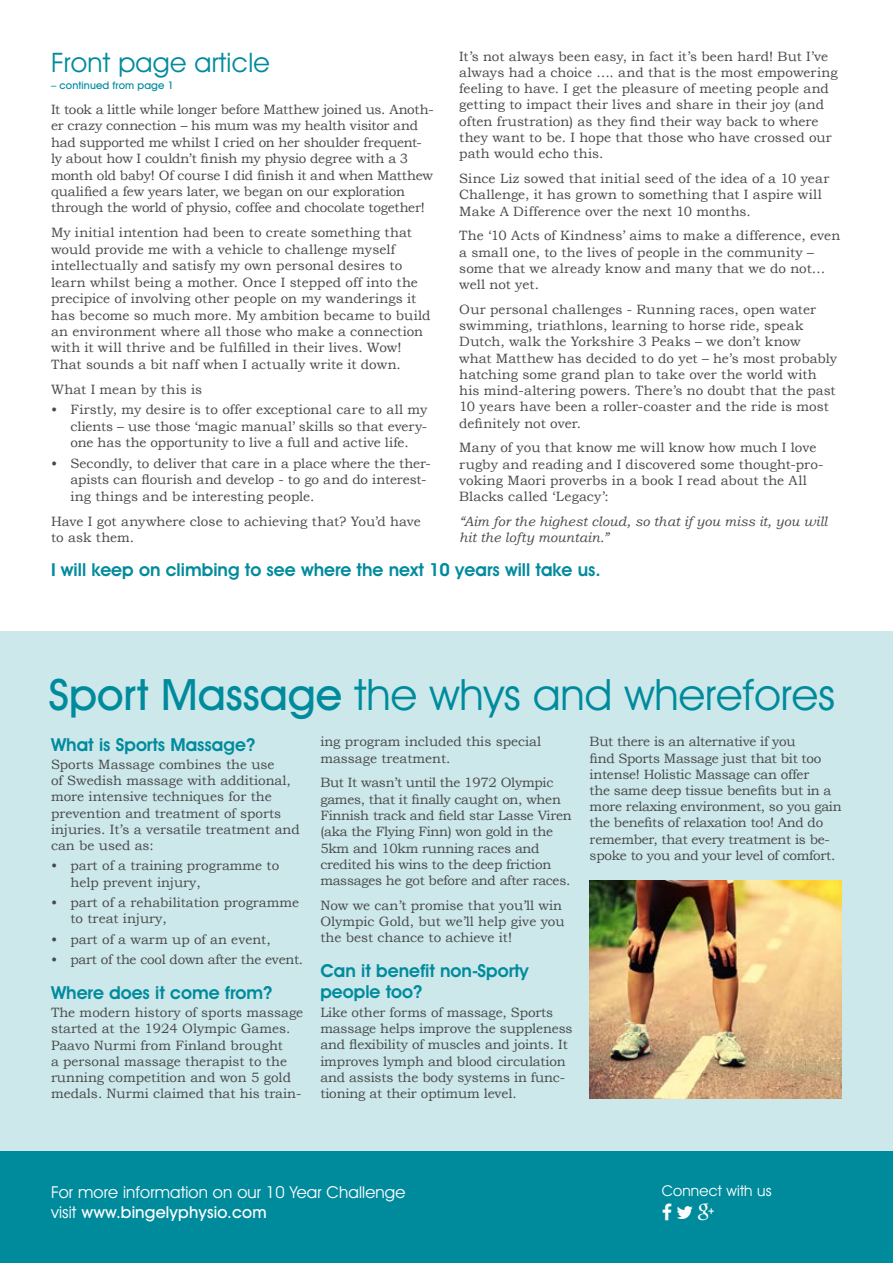
<style>
.page{position:relative;width:893px;height:1263px;background:#fff}
.page>*{position:absolute;margin:0;border:0;box-sizing:border-box;transform-origin:0 0}
.t1{font:43.5px "Avant Garde IT Cby BT";color:#008b9d}
.t2{font:27px "Avant Garde IT Cby BT";letter-spacing:.01em;color:#008b9d}
.t3{font:600 18px/21.6px "Avant Garde IT Cby BT";color:#008b9d}
.t4{font:16.5px/19.8px "Avant Garde IT Cby BT";letter-spacing:.01em;color:#fff}
.t5{font:15px "Avant Garde IT Cby BT";letter-spacing:.01em;color:#fff}
.t6{font:13.5px/16.2px "Bookman Old Style";color:#4a4a49}
.t7{font:13.5px/16.2px "Bookman Old Style";letter-spacing:-.02em;color:#4a4a49}
.t8{font:italic 13.5px/16.2px "Bookman Old Style";letter-spacing:.005em;color:#4a4a49}
.t9{font:500 10.5px "Avant Garde IT Cby BT";letter-spacing:.01em;color:#008b9d}
.s1{font-weight:500}
</style>
<div class="page">
<div style="left:0;top:631px;width:893px;height:632px;background:#cce8eb"></div>
<img style="left:590px;top:881px;width:252px;height:217px">
<div style="left:0;top:1152px;width:893px;height:111px;background:#008b9d"></div>
<p class="t6" style="left:459px;top:48px;width:380px">It’s not always been easy, in fact it’s been hard! But I’ve always had a choice …. and that is the most empowering feeling to have. I get the pleasure of meeting people and getting to impact their lives and share in their joy (and often frustration) as they find their way back to where they want to be. I hope that those who have crossed our path would echo this.</p>
<p class="t6" style="left:459px;top:170px;width:372px">Since Liz sowed that initial seed of the idea of a 10 year<br>Challenge, it has grown to something that I aspire will<br>Make A Difference over the next 10 months.</p>
<p class="t6" style="left:459px;top:228px;width:382px">The ‘10 Acts of Kindness’ aims to make a difference, even a small one, to the lives of people in the community – some that we already know and many that we do not… well not yet.</p>
<p class="t6" style="left:459px;top:301px;width:379px">Our personal challenges - Running races, open water swimming, triathlons, learning to horse ride, speak Dutch, walk the Yorkshire 3 Peaks – we don’t know<br>what Matthew has decided to do yet – he’s most probably hatching some grand plan to take over the world with his mind-altering powers. There’s no doubt that the past 10 years have been a roller-coaster and the ride is most definitely not over.</p>
<p class="t6" style="left:459px;top:440px;width:366px">Many of you that know me will know how much I love rugby and reading and I discovered some thought-pro&shy;voking Maori proverbs in a book I read about the All Blacks called ‘Legacy’:</p>
<p class="t8" style="left:459px;top:513px;width:370px">“Aim for the highest cloud, so that if you miss it, you will hit the lofty mountain.”</p>
<h3 class="t3" style="left:51px;top:559px;width:551px">I will keep on climbing to see where the next 10 years will take us.</h3>
<h2 class="t2" style="left:51px;top:46px;width:220px">Front page article</h2>
<p class="t9" style="left:51px;top:78px;width:124px">– continued from page 1</p>
<p class="t7" style="left:51px;top:101px;width:384px">It took a little while longer before Matthew joined us. Anoth&shy;er crazy connection – his mum was my health visitor and had supported me whilst I cried on her shoulder frequent&shy;ly about how I couldn’t finish my physio degree with a 3 month old baby! Of course I did finish it and when Matthew qualified a few years later, we began on our exploration through the world of physio, coffee and chocolate together!</p>
<p class="t6" style="left:51px;top:225px;width:381px">My initial intention had been to create something that would provide me with a vehicle to challenge myself intellectually and satisfy my own personal desires to learn whilst being a mother. Once I stepped off into the precipice of involving other people on my wanderings it has become so much more. My ambition became to build an environment where all those who make a connection with it will thrive and be fulfilled in their lives. Wow!<br>That sounds a bit naff when I actually write it down.</p>
<p class="t6" style="left:51px;top:381px;width:153px">What I mean by this is</p>
<p class="t6" style="left:71px;top:402px;width:358px;text-align:justify;text-indent:-19px">• Firstly, my desire is to offer exceptional care to all my clients – use those ‘magic manual’ skills so that every&shy;one has the opportunity to live a full and active life.</p>
<p class="t6" style="left:71px;top:455px;width:362px;text-indent:-19px">• Secondly, to deliver that care in a place where the ther&shy;apists can flourish and develop - to go and do interest&shy;ing things and be interesting people.</p>
<p class="t6" style="left:51px;top:513px;width:371px">Have I got anywhere close to achieving that? You’d have to ask them.</p>
<h1 class="t1" style="left:48px;top:668px;width:788px"><span class="s1">Sport Massage</span> the whys and wherefores</h1>
<p class="t6" style="left:320px;top:734px;width:222px">ing program included this special massage treatment.</p>
<p class="t7" style="left:320px;top:775px;width:253px">But It wasn’t until the 1972 Olympic games, that it finally caught on, when Finnish track and field star Lasse Viren (aka the Flying Finn) won gold in the 5km and 10km running races and credited his wins to the deep friction massages he got before and after races.</p>
<p class="t6" style="left:320px;top:897px;width:246px">Now we can’t promise that you’ll win<br>Olympic Gold, but we’ll help give you the best chance to achieve it!</p>
<h3 class="t3" style="left:320px;top:959px;width:210px">Can it benefit non-Sporty people too?</h3>
<p class="t6" style="left:320px;top:1004px;width:254px">Like other forms of massage, Sports massage helps improve the suppleness and flexibility of muscles and joints. It improves lymph and blood circulation and assists the body systems in func&shy;tioning at their optimum level.</p>
<p class="t7" style="left:590px;top:734px;width:253px">But there is an alternative if you<br>find Sports Massage just that bit too intense! Holistic Massage can offer<br>the same deep tissue benefits but in a more relaxing environment, so you gain the benefits of relaxation too! And do remember, that every treatment is be&shy;spoke to you and your level of comfort.</p>
<h3 class="t3" style="left:51px;top:733px;width:206px">What is Sports Massage?</h3>
<p class="t6" style="left:51px;top:756px;width:250px">Sports Massage combines the use<br>of Swedish massage with additional, more intensive techniques for the prevention and treatment of sports injuries. It’s a versatile treatment and can be used as:</p>
<p class="t6" style="left:71px;top:858px;width:210px;text-indent:-19px">• part of a training programme to help prevent injury,</p>
<p class="t6" style="left:71px;top:894px;width:230px;text-indent:-19px">• part of a rehabilitation programme to treat injury,</p>
<p class="t6" style="left:51px;top:931px;width:221px">• part of a warm up of an event,</p>
<p class="t7" style="left:51px;top:952px;width:254px">• part of the cool down after the event.</p>
<h3 class="t3" style="left:51px;top:981px;width:223px">Where does it come from?</h3>
<p class="t6" style="left:51px;top:1004px;width:254px">The modern history of sports massage started at the 1924 Olympic Games.<br>Paavo Nurmi from Finland brought<br>a personal massage therapist to the running competition and won 5 gold medals. Nurmi claimed that his train-</p>
<p class="t4" style="left:51px;top:1182px;width:356px">For more information on our 10 Year Challenge visit <span class="s1">www.bingelyphysio.com</span></p>
<p class="t5" style="left:662px;top:1181px;width:111px">Connect with us</p>
</div>
